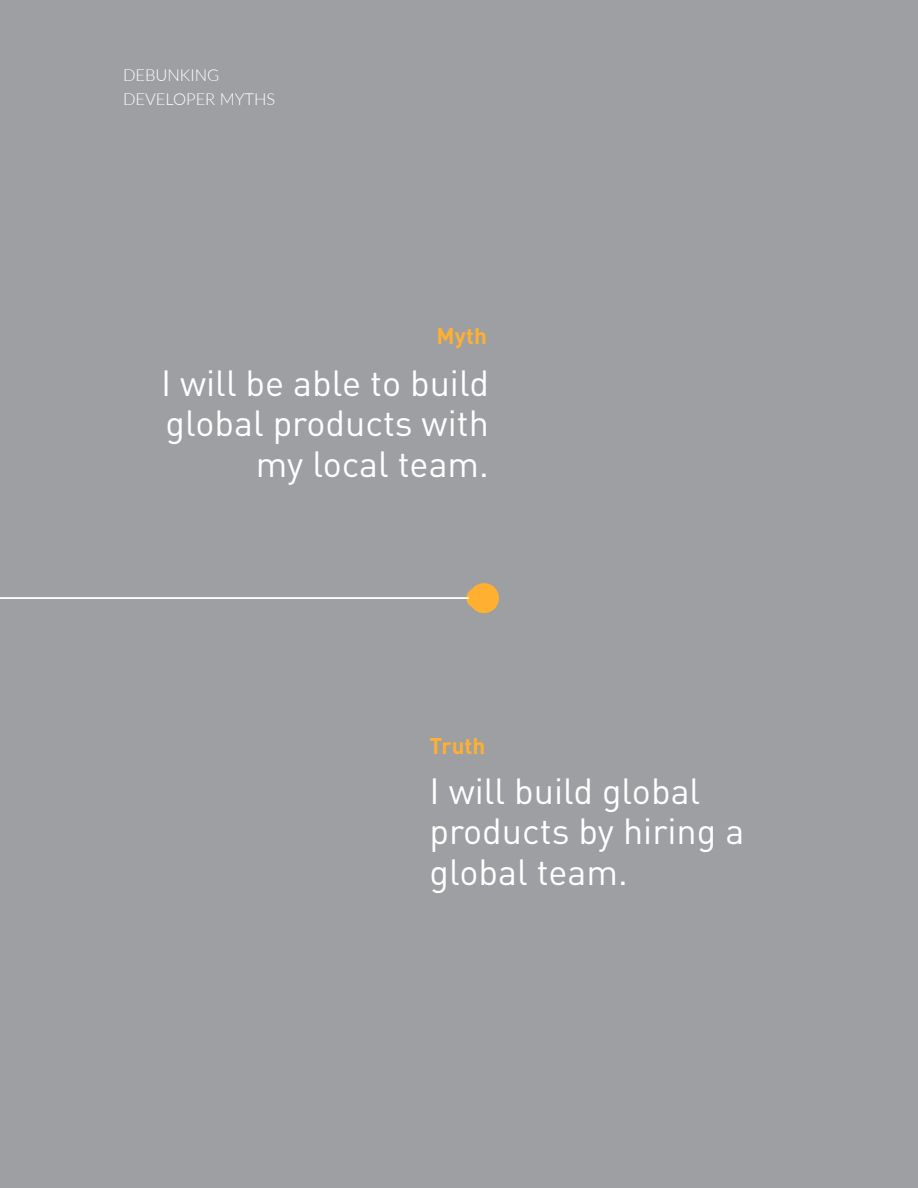
<style>
.page{position:relative;width:918px;height:1188px;background:#9d9fa2}
.page>*{position:absolute;margin:0;border:0;box-sizing:border-box;transform-origin:0 0}
.Section{font:36px/40.5px "DIN Pro";color:#fff;text-align:right}
.Myth_Header{font:700 22.5px "DIN Pro";color:#ffb030}
.Section-2{font:300 16.5px/24px "Lato";color:#fff}
</style>
<div class="page">
<svg style="left:466px;top:588px;width:21px;height:20px"></svg>
<hr style="left:0;top:597px;width:480px;height:2px;background:#fff">
<div style="left:469px;top:583px;width:30px;height:30px;background:#ffb030;border-radius:50%"></div>
<p class="Section-2" style="left:123px;top:62px;width:154px">DEBUNKING<br>DEVELOPER MYTHS</p>
<p class="Myth_Header" style="left:437px;top:319px;width:52px">Myth</p>
<p class="Section" style="left:161px;top:360px;width:329px">I will be able to build global products with my local team.</p>
<p class="Myth_Header" style="left:430px;top:728px;width:57px">Truth</p>
<p class="Section" style="left:430px;top:768px;width:316px;text-align:left">I will build global products by hiring a global team.</p>
</div>
